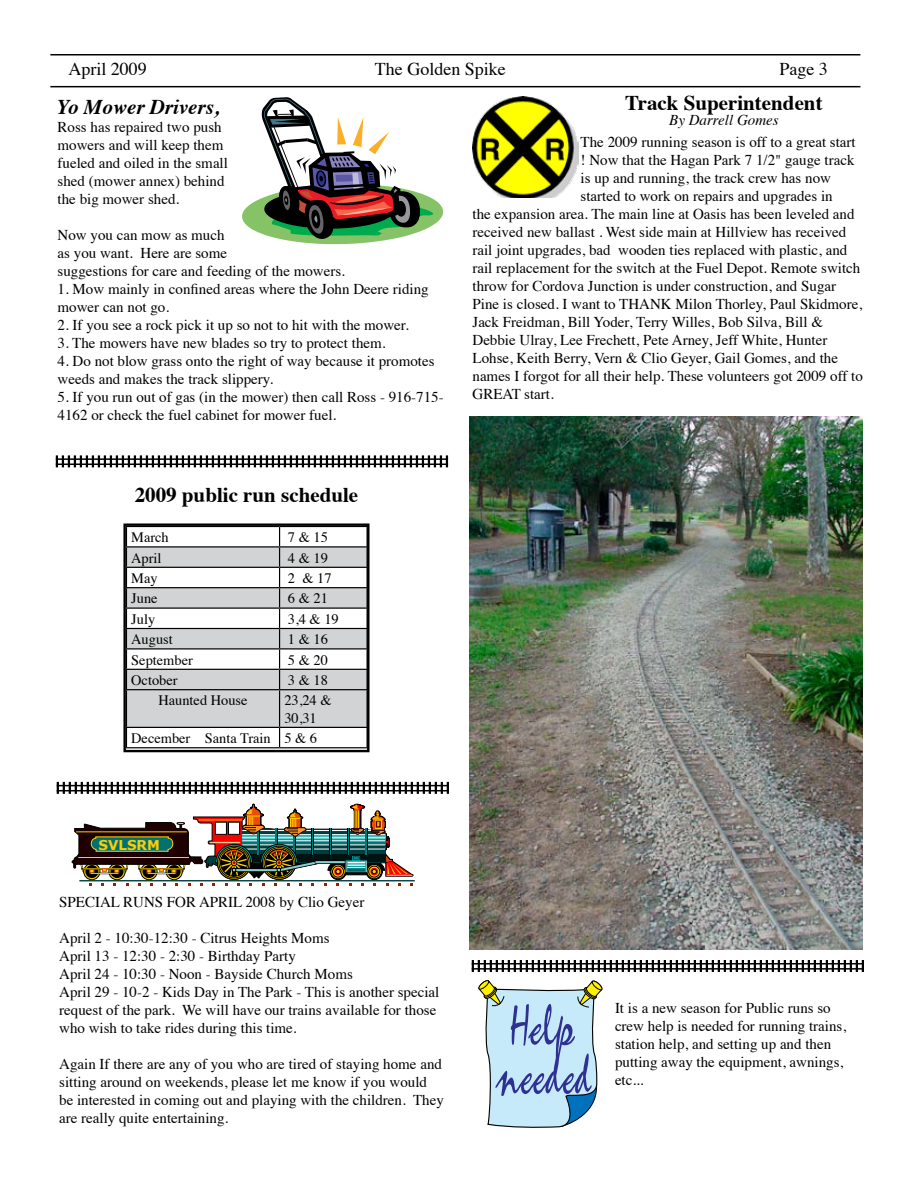
<style>
.page{position:relative;width:918px;height:1188px;background:#fff}
.page>*{position:absolute;margin:0;border:0;box-sizing:border-box;transform-origin:0 0}
.t1{font:700 21px "Times";color:#000}
.t2{font:italic 700 21px "Times";color:#000}
.t3{font:18px "Times";color:#000}
.t4{font:15px/18px "Times";color:#000}
.t5{font:italic 15px "Times";color:#000}
.t6{font:14.4px/17.2px "Times";color:#000}
.t7{font:700 13.5px "Verdana";color:#ffcb03}
</style>
<div class="page">
<hr style="left:50px;top:54px;width:810px;height:2px;background:#000">
<hr style="left:50px;top:86px;width:810px;height:1px;background:#000">
<svg style="left:472px;top:960px;width:392px;height:12px"></svg>
<hr style="left:472px;top:963px;width:392px;height:1px;background:#000">
<hr style="left:472px;top:968px;width:392px;height:2px;background:#000">
<svg style="left:478px;top:980px;width:125px;height:148px"></svg>
<img style="left:472px;top:97px;width:107px;height:101px">
<img style="left:470px;top:416px;width:392px;height:533px">
<svg style="left:242px;top:97px;width:201px;height:147px"></svg>
<hr style="left:79px;top:880px;width:336px;height:1px;background:#003e3e">
<svg style="left:72px;top:804px;width:342px;height:81px"></svg>
<hr style="left:78px;top:857px;width:111px;height:1px;background:#ffcd00">
<div style="left:91px;top:838px;width:82px;height:11px;background:#007171;border-radius:5px"></div>
<div style="left:91px;top:838px;width:82px;height:12px;border:1px solid #ffcd00;border-radius:5px"></div>
<svg style="left:56px;top:455px;width:392px;height:12px"></svg>
<hr style="left:56px;top:458px;width:392px;height:2px;background:#000">
<hr style="left:56px;top:464px;width:392px;height:1px;background:#000">
<svg style="left:57px;top:782px;width:392px;height:12px"></svg>
<hr style="left:57px;top:785px;width:392px;height:1px;background:#000">
<hr style="left:57px;top:790px;width:392px;height:1px;background:#000">
<svg style="left:126px;top:526px;width:241px;height:221px"></svg>
<hr style="left:126px;top:747px;width:154px;height:1px;background:#000">
<hr style="left:280px;top:747px;width:88px;height:1px;background:#000">
<div style="left:123px;top:523px;width:247px;height:229px;border:2px solid #000"></div>
<p class="t3" style="left:68px;top:52px;width:80px">April 2009</p>
<p class="t3" style="left:375px;top:52px;width:132px">The Golden Spike</p>
<p class="t3" style="left:779px;top:52px;width:50px">Page 3</p>
<h1 class="t2" style="left:58px;top:87px;width:163px">Yo Mower Drivers,</h1>
<p class="t4" style="left:58px;top:116px;width:172px">Ross has repaired two push mowers and will keep them fueled and oiled in the small shed (mower annex) behind the big mower shed.</p>
<p class="t4" style="left:58px;top:224px;width:289px">Now you can mow as much<br>as you want. Here are some<br>suggestions for care and feeding of the mowers.</p>
<p class="t4" style="left:58px;top:278px;width:373px">1. Mow mainly in confined areas where the John Deere riding mower can not go.</p>
<p class="t4" style="left:58px;top:314px;width:353px">2. If you see a rock pick it up so not to hit with the mower.</p>
<p class="t4" style="left:58px;top:332px;width:330px">3. The mowers have new blades so try to protect them.</p>
<p class="t4" style="left:58px;top:350px;width:379px">4. Do not blow grass onto the right of way because it promotes weeds and makes the track slippery.</p>
<p class="t4" style="left:58px;top:386px;width:388px">5. If you run out of gas (in the mower) then call Ross - 916-715-<br>4162 or check the fuel cabinet for mower fuel.</p>
<h1 class="t1" style="left:135px;top:475px;width:225px">2009 public run schedule</h1>
<p class="t6" style="left:131px;top:527px;width:39px">March</p>
<p class="t6" style="left:288px;top:527px;width:42px">7 &amp; 15</p>
<p class="t6" style="left:131px;top:548px;width:32px">April</p>
<p class="t6" style="left:288px;top:548px;width:42px">4 &amp; 19</p>
<p class="t6" style="left:131px;top:568px;width:28px">May</p>
<p class="t6" style="left:288px;top:568px;width:45px">2 &amp; 17</p>
<p class="t6" style="left:131px;top:589px;width:28px">June</p>
<p class="t6" style="left:288px;top:589px;width:42px">6 &amp; 21</p>
<p class="t6" style="left:131px;top:609px;width:26px">July</p>
<p class="t6" style="left:288px;top:609px;width:52px">3,4 &amp; 19</p>
<p class="t6" style="left:131px;top:629px;width:43px">August</p>
<p class="t6" style="left:288px;top:629px;width:42px">1 &amp; 16</p>
<p class="t6" style="left:131px;top:650px;width:63px">September</p>
<p class="t6" style="left:288px;top:650px;width:42px">5 &amp; 20</p>
<p class="t6" style="left:131px;top:670px;width:48px">October</p>
<p class="t6" style="left:288px;top:670px;width:42px">3 &amp; 18</p>
<p class="t6" style="left:158px;top:691px;width:91px">Haunted House</p>
<p class="t6" style="left:284px;top:691px;width:49px">23,24 &amp;<br>30,31</p>
<p class="t6" style="left:131px;top:728px;width:187px">December Santa Train 5 &amp; 6</p>
<h1 class="t1" style="left:625px;top:82px;width:199px">Track Superintendent</h1>
<p class="t5" style="left:669px;top:107px;width:111px">By Darrell Gomes</p>
<p class="t4" style="left:581px;top:132px;width:277px">The 2009 running season is off to a great start</p>
<p class="t4" style="left:581px;top:150px;width:275px">! Now that the Hagan Park 7 1/2" gauge track</p>
<p class="t4" style="left:581px;top:168px;width:252px">is up and running, the track crew has now</p>
<p class="t4" style="left:581px;top:186px;width:254px">started to work on repairs and upgrades in</p>
<p class="t4" style="left:473px;top:204px;width:384px">the expansion area. The main line at Oasis has been leveled and</p>
<p class="t4" style="left:473px;top:222px;width:375px">received new ballast . West side main at Hillview has received</p>
<p class="t4" style="left:473px;top:240px;width:376px">rail joint upgrades, bad wooden ties replaced with plastic, and</p>
<p class="t4" style="left:473px;top:258px;width:389px">rail replacement for the switch at the Fuel Depot. Remote switch</p>
<p class="t4" style="left:473px;top:276px;width:365px">throw for Cordova Junction is under construction, and Sugar</p>
<p class="t4" style="left:473px;top:294px;width:391px">Pine is closed. I want to THANK Milon Thorley, Paul Skidmore,</p>
<p class="t4" style="left:473px;top:312px;width:352px">Jack Freidman, Bill Yoder, Terry Willes, Bob Silva, Bill &amp;</p>
<p class="t4" style="left:473px;top:330px;width:356px">Debbie Ulray, Lee Frechett, Pete Arney, Jeff White, Hunter</p>
<p class="t4" style="left:473px;top:348px;width:367px">Lohse, Keith Berry, Vern &amp; Clio Geyer, Gail Gomes, and the</p>
<p class="t4" style="left:473px;top:366px;width:392px">names I forgot for all their help. These volunteers got 2009 off to</p>
<p class="t4" style="left:473px;top:384px;width:83px">GREAT start.</p>
<p class="t7" style="left:99px;top:836px;width:63px">SVLSRM</p>
<p class="t4" style="left:59px;top:892px;width:307px">SPECIAL RUNS FOR APRIL 2008 by Clio Geyer</p>
<p class="t4" style="left:59px;top:928px;width:382px">April 2 - 10:30-12:30 - Citrus Heights Moms<br>April 13 - 12:30 - 2:30 - Birthday Party<br>April 24 - 10:30 - Noon - Bayside Church Moms<br>April 29 - 10-2 - Kids Day in The Park - This is another special request of the park. We will have our trains available for those who wish to take rides during this time.</p>
<p class="t4" style="left:59px;top:1054px;width:386px">Again If there are any of you who are tired of staying home and sitting around on weekends, please let me know if you would be interested in coming out and playing with the children. They are really quite entertaining.</p>
<p class="t4" style="left:615px;top:998px;width:233px">It is a new season for Public runs so crew help is needed for running trains, station help, and setting up and then putting away the equipment, awnings, etc...</p>
</div>
